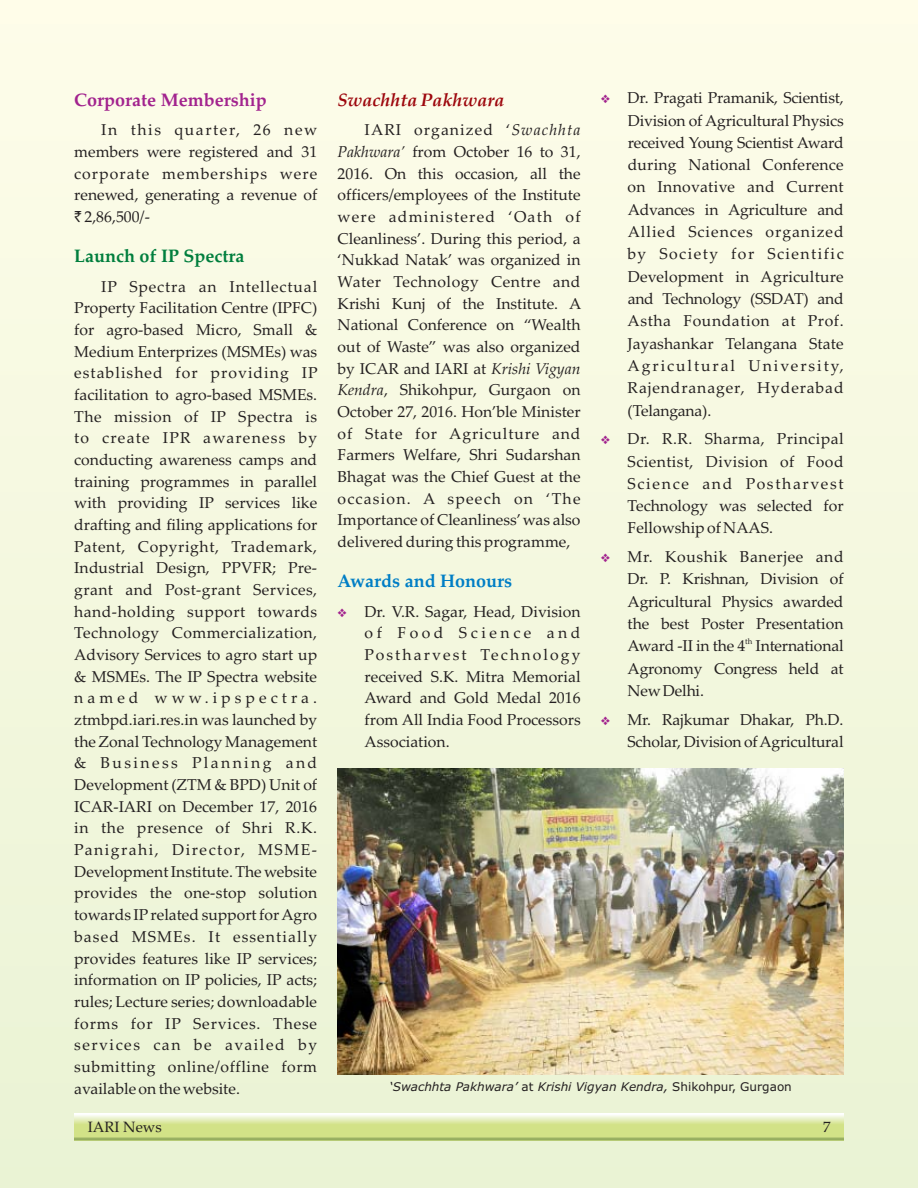
<style>
.page{position:relative;width:918px;height:1188px;background:#fff}
.page>*{position:absolute;margin:0;border:0;box-sizing:border-box;transform-origin:0 0}
.t1{font:700 18px "Palatino Linotype";color:#a2238e}
.t2{font:700 18px "Palatino Linotype";color:#007e3d}
.t3{font:italic 700 18px "Palatino Linotype";color:#9d070d}
.t4{font:700 18px "Palatino Linotype";color:#007ec5}
.t5{font:15.75px/21.6px "Palatino Linotype";color:#231f20;text-align:justify}
.t6{font:15px "Palatino Linotype";color:#231f20}
.t7{font:italic 12px "Verdana";color:#231f20}
.t8{font:7.8px "Palatino Linotype";color:#231f20}
.s1{font-family:"Rupee"}
.s2{font-style:italic}
.s3{font-style:normal}
</style>
<div class="page">
<div style="left:0;top:0;width:917px;height:1188px;background:#f5f8e1"></div>
<svg style="left:74px;top:1114px;width:770px;height:27px;background:#d4e29b"></svg>
<img style="left:338px;top:768px;width:506px;height:306px">
<p class="t1" style="left:74px;top:92px;width:194px">Corporate Membership</p>
<p class="t5" style="left:74px;top:121px;width:245px;text-indent:27px">In this quarter, 26 new members were registered and 31 corporate memberships were renewed, generating a revenue of <span class="s1">`</span> 2,86,500/-</p>
<p class="t2" style="left:74px;top:249px;width:172px">Launch of IP Spectra</p>
<p class="t5" style="left:74px;top:277px;width:245px;text-indent:27px">IP Spectra an Intellectual Property Facilitation Centre (IPFC) for agro-based Micro, Small &amp; Medium Enterprizes (MSMEs) was established for providing IP facilitation to agro-based MSMEs.<br>The mission of IP Spectra is to create IPR awareness by conducting awareness camps and training programmes in parallel with providing IP services like drafting and filing applications for Patent, Copyright, Trademark, Industrial Design, PPVFR; Pre&shy;grant and Post-grant Services, hand-holding support towards Technology Commercialization, Advisory Services to agro start up &amp; MSMEs. The IP Spectra website named www.ipspectra. ztmbpd.iari.res.in was launched by the Zonal Technology Management &amp; Business Planning and Development (ZTM &amp; BPD) Unit of ICAR-IARI on December 17, 2016 in the presence of Shri R.K.<br>Panigrahi, Director, MSME-Development Institute. The website provides the one-stop solution towards IPrelated support for Agro based MSMEs. It essentially provides features like IP services; information on IP policies, IP acts; rules; Lecture series; downloadable forms for IP Services. These services can be availed by submitting online/offline form available on the website.</p>
<p class="t3" style="left:338px;top:92px;width:168px">Swachhta Pakhwara</p>
<p class="t5" style="left:338px;top:121px;width:245px;text-indent:27px">IARI organized ‘<span class="s2">Swachhta Pakhwara’</span> from October 16 to 31, 2016. On this occasion, all the officers/employees of the Institute were administered ‘Oath of Cleanliness’. During this period, a ‘Nukkad Natak’ was organized in Water Technology Centre and Krishi Kunj of the Institute. A National Conference on “Wealth out of Waste” was also organized by ICAR and IARI at <span class="s2">Krishi Vigyan Kendra</span>, Shikohpur, Gurgaon on October 27, 2016. Hon’ble Minister of State for Agriculture and Farmers Welfare, Shri Sudarshan Bhagat was the Chief Guest at the occasion. A speech on ‘The Importance of Cleanliness’was also delivered during this programme,</p>
<p class="t4" style="left:338px;top:574px;width:176px">Awards and Honours</p>
<p class="t5" style="left:364px;top:602px;width:218px">Dr. V.R. Sagar, Head, Division of Food Science and Postharvest Technology received S.K. Mitra Memorial Award and Gold Medal 2016 from All India Food Processors Association.</p>
<p class="t5" style="left:627px;top:88px;width:218px;line-height:22.4px">Dr. Pragati Pramanik, Scientist, Division of Agricultural Physics received Young Scientist Award during National Conference on Innovative and Current Advances in Agriculture and Allied Sciences organized by Society for Scientific Development in Agriculture and Technology (SSDAT) and Astha Foundation at Prof.<br>Jayashankar Telangana State Agricultural University, Rajendranager, Hyderabad (Telangana).</p>
<p class="t5" style="left:628px;top:430px;width:218px;line-height:22.4px">Dr. R.R. Sharma, Principal Scientist, Division of Food Science and Postharvest Technology was selected for Fellowship of NAAS.</p>
<p class="t5" style="left:627px;top:547px;width:218px;line-height:22.4px">Mr. Koushik Banerjee and Dr. P. Krishnan, Division of Agricultural Physics awarded the best Poster Presentation</p>
<p class="t8" style="left:745px;top:638px;width:9px">th</p>
<p class="t5" style="left:628px;top:637px;width:218px;line-height:22.4px">Award -II in the 4 International Agronomy Congress held at NewDelhi.</p>
<p class="t5" style="left:627px;top:710px;width:218px;line-height:22.4px">Mr. Rajkumar Dhakar, Ph.D.<br>Scholar, Division ofAgricultural</p>
<p class="t7" style="left:390px;top:1082px;width:404px">‘Swachhta Pakhwara’ <span class="s3">at</span> Krishi Vigyan Kendra, <span class="s3">Shikohpur, Gurgaon</span></p>
<p class="t6" style="left:88px;top:1121px;width:76px">IARI News</p>
<p class="t6" style="left:823px;top:1121px;width:9px">7</p>
</div>
